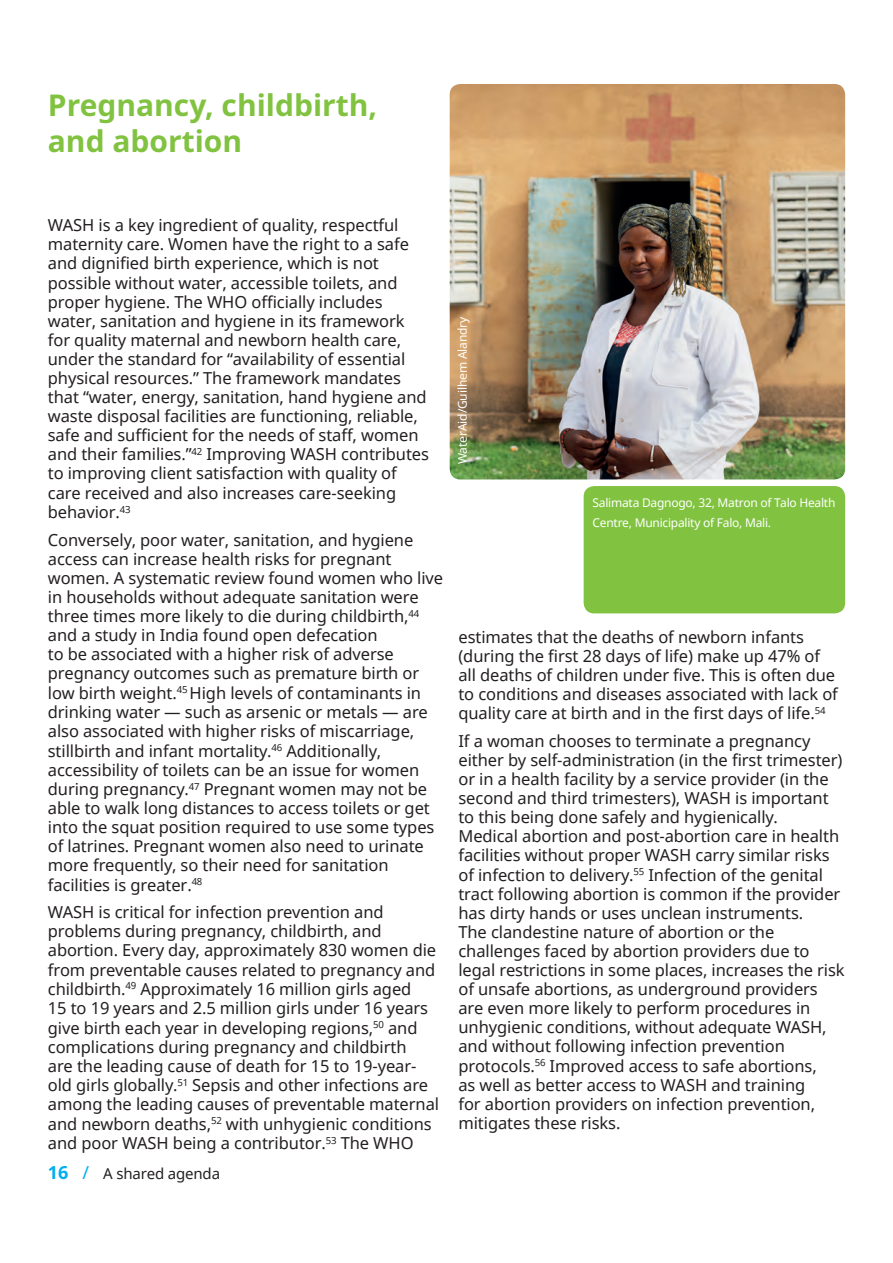
<style>
.page{position:relative;width:893px;height:1263px;background:#fff}
.page>*{position:absolute;margin:0;border:0;box-sizing:border-box;transform-origin:0 0}
.t1{font:700 30px/36px "Noto Sans";color:#81c340}
.t2{font:16.5px/19px "Noto Sans";letter-spacing:-.005em;color:#231f20}
.t3{font:15px "Noto Sans";letter-spacing:-.01em;color:#231f20}
.t4{font:12px/19.5px "Noto Sans";letter-spacing:-.02em;color:#fff}
.s1{font-weight:700;font-size:18px;color:#00aeef}
.s2{font-size:18px;color:#00aeef}
</style>
<div class="page">
<img style="left:450px;top:84px;width:395px;height:395px">
<div style="left:584px;top:486px;width:261px;height:127px;background:#81c340;border-radius:11px"></div>
<h1 class="t1" style="left:48px;top:88px;width:331px">Pregnancy, childbirth, and abortion</h1>
<p class="t2" style="left:48px;top:215px;width:383px">WASH is a key ingredient of quality, respectful maternity care. Women have the right to a safe and dignified birth experience, which is not possible without water, accessible toilets, and proper hygiene. The WHO officially includes water, sanitation and hygiene in its framework for quality maternal and newborn health care, under the standard for “availability of essential physical resources.” The framework mandates that “water, energy, sanitation, hand hygiene and waste disposal facilities are functioning, reliable, safe and sufficient for the needs of staff, women and their families.”<sup>42</sup> Improving WASH contributes to improving client satisfaction with quality of care received and also increases care-seeking behavior.<sup>43</sup></p>
<p class="t2" style="left:48px;top:530px;width:397px">Conversely, poor water, sanitation, and hygiene access can increase health risks for pregnant women. A systematic review found women who live in households without adequate sanitation were three times more likely to die during childbirth,<sup>44 </sup>and a study in India found open defecation<br>to be associated with a higher risk of adverse pregnancy outcomes such as premature birth or low birth weight.<sup>45</sup> High levels of contaminants in drinking water — such as arsenic or metals — are also associated with higher risks of miscarriage, stillbirth and infant mortality.<sup>46</sup> Additionally, accessibility of toilets can be an issue for women during pregnancy.<sup>47</sup> Pregnant women may not be able to walk long distances to access toilets or get into the squat position required to use some types of latrines. Pregnant women also need to urinate more frequently, so their need for sanitation facilities is greater.<sup>48</sup></p>
<p class="t2" style="left:48px;top:902px;width:393px">WASH is critical for infection prevention and problems during pregnancy, childbirth, and abortion. Every day, approximately 830 women die from preventable causes related to pregnancy and childbirth.<sup>49</sup> Approximately 16 million girls aged<br>15 to 19 years and 2.5 million girls under 16 years give birth each year in developing regions,<sup>50</sup> and complications during pregnancy and childbirth<br>are the leading cause of death for 15 to 19-year&shy;old girls globally.<sup>51</sup> Sepsis and other infections are among the leading causes of preventable maternal and newborn deaths,<sup>52</sup> with unhygienic conditions and poor WASH being a contributor.<sup>53</sup> The WHO</p>
<p class="t3" style="left:48px;top:1163px;width:174px"><span class="s1">16</span> <span class="s2">/</span> A shared agenda</p>
<p class="t4" style="left:452px;top:464px;width:149px;rotate:-90deg">WaterAid/Guilhem Alandry</p>
<p class="t4" style="left:593px;top:493px;width:244px">Salimata Dagnogo, 32, Matron of Talo Health<br>Centre, Municipality of Falo, Mali.</p>
<p class="t2" style="left:458px;top:627px;width:381px">estimates that the deaths of newborn infants (during the first 28 days of life) make up 47% of all deaths of children under five. This is often due to conditions and diseases associated with lack of quality care at birth and in the first days of life.<sup>54</sup></p>
<p class="t2" style="left:458px;top:731px;width:388px">If a woman chooses to terminate a pregnancy either by self-administration (in the first trimester) or in a health facility by a service provider (in the second and third trimesters), WASH is important to this being done safely and hygienically.<br>Medical abortion and post-abortion care in health facilities without proper WASH carry similar risks of infection to delivery.<sup>55</sup> Infection of the genital tract following abortion is common if the provider has dirty hands or uses unclean instruments.<br>The clandestine nature of abortion or the challenges faced by abortion providers due to legal restrictions in some places, increases the risk of unsafe abortions, as underground providers are even more likely to perform procedures in unhygienic conditions, without adequate WASH, and without following infection prevention protocols.<sup>56</sup> Improved access to safe abortions,<br>as well as better access to WASH and training<br>for abortion providers on infection prevention, mitigates these risks.</p>
</div>
